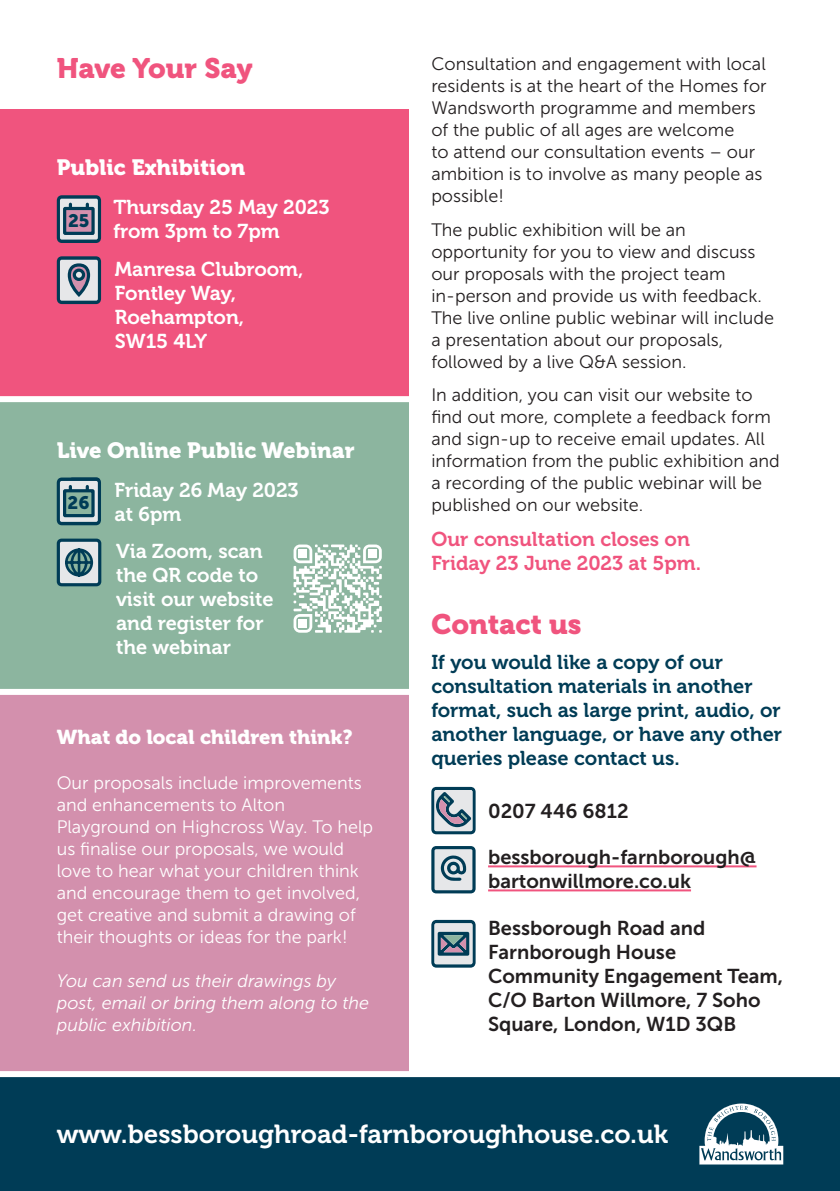
<style>
.page{position:relative;width:840px;height:1191px;background:#fff}
.page>*{position:absolute;margin:0;border:0;box-sizing:border-box;transform-origin:0 0}
.t1{font:28px "Museo 900";color:#f0547e}
._33707_Body_Text_01{font:26px "Museo 700";color:#fff}
.t2{font:22px "Museo 900";color:#fff}
.t3{font:20px/24px "Museo Sans 700";color:#231f20}
.t4{font:20px/24px "Museo 700";color:#fff}
.t5{font:20px/24px "Museo 700";color:#003c56}
._33707_Body_Text_01-2{font:20px/24px "Museo 700";color:#f0547e}
._33707_Body_Text_01-3{font:20px "Museo 900";color:#fff}
._33707_Body_Text_01-4{font:18px/22px "Museo Sans 300";color:#231f20}
._33707_Body_Text_01-5{font:18px/22px "Museo Sans 300";color:#fff}
._33707_Body_Text_01-6{font:italic 18px/22px "Museo Sans 300";color:#fff}
.t6{font:18px "Museo Sans 900";color:#003c56}
.t7{font:11.4px "Museo Sans 900";color:#003c56}
</style>
<div class="page">
<hr style="left:488px;top:865px;width:268px;height:2px;background:#f0547e">
<hr style="left:488px;top:889px;width:202px;height:2px;background:#f0547e">
<svg style="left:431px;top:787px;width:44px;height:47px;background:#869aa8"></svg>
<svg style="left:431px;top:846px;width:44px;height:47px;background:#8da5b0"></svg>
<svg style="left:431px;top:920px;width:44px;height:47px;background:#7a929f"></svg>
<div style="left:0;top:1077px;width:839px;height:114px;background:#003c56"></div>
<svg style="left:699px;top:1103px;width:83px;height:61px"></svg>
<div style="left:0;top:690px;width:408px;height:381px;background:#d390ad"></div>
<div style="left:0;top:108px;width:408px;height:291px;background:#f0547e"></div>
<div style="left:0;top:399px;width:408px;height:291px;background:#8cb59f"></div>
<svg style="left:57px;top:195px;width:44px;height:48px;background:#7f8599"></svg>
<svg style="left:57px;top:256px;width:44px;height:48px;background:#8697a6"></svg>
<div style="left:0;top:396px;width:420px;height:6px;background:#fff"></div>
<div style="left:0;top:689px;width:420px;height:6px;background:#fff"></div>
<svg style="left:57px;top:538px;width:44px;height:48px;background:#7695a0"></svg>
<svg style="left:57px;top:477px;width:44px;height:48px"></svg>
<svg style="left:293px;top:544px;width:88px;height:88px"></svg>
<div style="left:299px;top:550px;width:8px;height:8px;background:#fff"></div>
<div style="left:368px;top:550px;width:8px;height:8px;background:#fff"></div>
<div style="left:299px;top:619px;width:8px;height:8px;background:#fff"></div>
<p class="t1" style="left:57px;top:52px;width:197px">Have Your Say</p>
<p class="_33707_Body_Text_01-4" style="left:431px;top:53px;width:336px">Consultation and engagement with local residents is at the heart of the Homes for Wandsworth programme and members of the public of all ages are welcome<br>to attend our consultation events – our ambition is to involve as many people as possible!</p>
<p class="_33707_Body_Text_01-4" style="left:431px;top:218px;width:344px">The public exhibition will be an opportunity for you to view and discuss our proposals with the project team in-person and provide us with feedback.<br>The live online public webinar will include a presentation about our proposals, followed by a live Q&amp;A session.</p>
<p class="_33707_Body_Text_01-4" style="left:431px;top:384px;width:349px">In addition, you can visit our website to find out more, complete a feedback form and sign-up to receive email updates. All information from the public exhibition and a recording of the public webinar will be published on our website.</p>
<p class="_33707_Body_Text_01-2" style="left:431px;top:528px;width:271px">Our consultation closes on<br>Friday 23 June 2023 at 5pm.</p>
<p class="t2" style="left:57px;top:155px;width:190px">Public Exhibition</p>
<p class="t4" style="left:113px;top:196px;width:217px">Thursday 25 May 2023 from 3pm to 7pm</p>
<p class="t6" style="left:68px;top:210px;width:23px">25</p>
<p class="t4" style="left:115px;top:257px;width:190px">Manresa Clubroom,<br>Fontley Way,<br>Roehampton,<br>SW15 4LY</p>
<p class="t2" style="left:57px;top:437px;width:299px">Live Online Public Webinar</p>
<p class="t4" style="left:114px;top:478px;width:185px">Friday 26 May 2023 at 6pm</p>
<p class="t4" style="left:116px;top:539px;width:159px">Via Zoom, scan the QR code to visit our website and register for the webinar</p>
<p class="t7" style="left:78px;top:489px;width:14px">11</p>
<p class="t6" style="left:68px;top:492px;width:23px">26</p>
<p class="t1" style="left:431px;top:608px;width:152px">Contact us</p>
<p class="t5" style="left:431px;top:650px;width:352px">If you would like a copy of our consultation materials in another format, such as large print, audio, or another language, or have any other queries please contact us.</p>
<p class="t3" style="left:488px;top:798px;width:142px">0207 446 6812</p>
<p class="t3" style="left:488px;top:845px;width:270px">bessborough-farnborough@ bartonwillmore.co.uk</p>
<p class="t3" style="left:488px;top:916px;width:296px">Bessborough Road and<br>Farnborough House<br>Community Engagement Team,<br>C/O Barton Willmore, 7 Soho<br>Square, London, W1D 3QB</p>
<p class="_33707_Body_Text_01-3" style="left:57px;top:725px;width:297px">What do local children think?</p>
<p class="_33707_Body_Text_01-5" style="left:57px;top:771px;width:318px">Our proposals include improvements and enhancements to Alton Playground on Highcross Way. To help us finalise our proposals, we would love to hear what your children think and encourage them to get involved, get creative and submit a drawing of their thoughts or ideas for the park!</p>
<p class="_33707_Body_Text_01-6" style="left:57px;top:970px;width:314px">You can send us their drawings by post, email or bring them along to the public exhibition.</p>
<p class="_33707_Body_Text_01" style="left:57px;top:1119px;width:612px">www.bessboroughroad-farnboroughhouse.co.uk</p>
</div>
